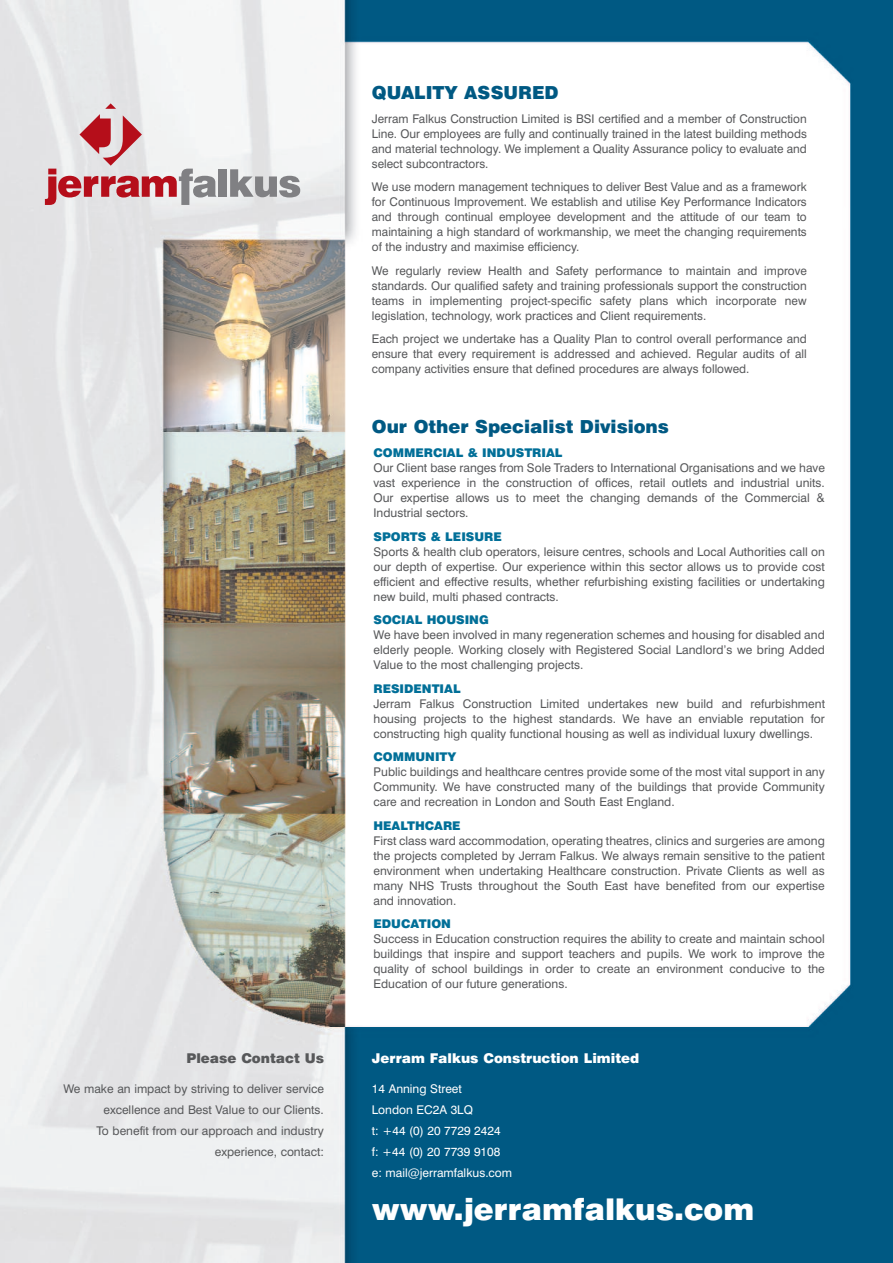
<style>
.page{position:relative;width:893px;height:1263px;background:#fff}
.page>*{position:absolute;margin:0;border:0;box-sizing:border-box;transform-origin:0 0}
.t1{font:900 30px "Swiss 721 BT";color:#fff}
.t2{font:900 18px "Swiss 721 BT";color:#005983}
.t3{font:900 13.5px "Swiss 721 BT";color:#fff}
.t4{font:900 13.5px "Swiss 721 BT";color:#57585a}
.t5{font:12px/15px "Swiss 721 BT";color:#57585a;text-align:justify}
.t6{font:900 12px "Swiss 721 BT";color:#016f98}
.t7{font:12px/21px "Swiss 721 BT";color:#fff}
</style>
<div class="page">
<img style="left:0;top:0;width:892px;height:1263px">
<div style="left:219px;top:169px;width:8px;height:28px;background:#808083"></div>
<svg style="left:230px;top:169px;width:70px;height:29px"></svg>
<svg style="left:45px;top:103px;width:171px;height:102px"></svg>
<p class="t4" style="left:186px;top:1053px;width:139px">Please Contact Us</p>
<p class="t5" style="left:63px;top:1079px;width:262px;line-height:21px;text-align:right">We make an impact by striving to deliver service excellence and Best Value to our Clients.<br>To benefit from our approach and industry experience, contact:</p>
<h2 class="t2" style="left:372px;top:87px;width:188px">QUALITY ASSURED</h2>
<p class="t5" style="left:372px;top:112px;width:436px">Jerram Falkus Construction Limited is BSI certified and a member of Construction Line. Our employees are fully and continually trained in the latest building methods and material technology. We implement a Quality Assurance policy to evaluate and select subcontractors.</p>
<p class="t5" style="left:372px;top:181px;width:436px">We use modern management techniques to deliver Best Value and as a framework for Continuous Improvement. We establish and utilise Key Performance Indicators and through continual employee development and the attitude of our team to maintaining a high standard of workmanship, we meet the changing requirements of the industry and maximise efficiency.</p>
<p class="t5" style="left:372px;top:264px;width:436px">We regularly review Health and Safety performance to maintain and improve standards. Our qualified safety and training professionals support the construction teams in implementing project-specific safety plans which incorporate new legislation, technology, work practices and Client requirements.</p>
<p class="t5" style="left:372px;top:333px;width:436px">Each project we undertake has a Quality Plan to control overall performance and ensure that every requirement is addressed and achieved. Regular audits of all company activities ensure that defined procedures are always followed.</p>
<h2 class="t2" style="left:372px;top:420px;width:298px">Our Other Specialist Divisions</h2>
<p class="t6" style="left:373px;top:448px;width:190px">COMMERCIAL &amp; INDUSTRIAL</p>
<p class="t5" style="left:373px;top:461px;width:453px">Our Client base ranges from Sole Traders to International Organisations and we have vast experience in the construction of offices, retail outlets and industrial units.<br>Our expertise allows us to meet the changing demands of the Commercial &amp; Industrial sectors.</p>
<p class="t6" style="left:373px;top:532px;width:130px">SPORTS &amp; LEISURE</p>
<p class="t5" style="left:373px;top:545px;width:453px">Sports &amp; health club operators, leisure centres, schools and Local Authorities call on our depth of expertise. Our experience within this sector allows us to provide cost efficient and effective results, whether refurbishing existing facilities or undertaking new build, multi phased contracts.</p>
<p class="t6" style="left:373px;top:615px;width:117px">SOCIAL HOUSING</p>
<p class="t5" style="left:373px;top:628px;width:453px">We have been involved in many regeneration schemes and housing for disabled and elderly people. Working closely with Registered Social Landlord’s we bring Added Value to the most challenging projects.</p>
<p class="t6" style="left:373px;top:684px;width:89px">RESIDENTIAL</p>
<p class="t5" style="left:373px;top:697px;width:453px">Jerram Falkus Construction Limited undertakes new build and refurbishment housing projects to the highest standards. We have an enviable reputation for constructing high quality functional housing as well as individual luxury dwellings.</p>
<p class="t6" style="left:373px;top:752px;width:84px">COMMUNITY</p>
<p class="t5" style="left:373px;top:765px;width:453px">Public buildings and healthcare centres provide some of the most vital support in any Community. We have constructed many of the buildings that provide Community care and recreation in London and South East England.</p>
<p class="t6" style="left:373px;top:821px;width:89px">HEALTHCARE</p>
<p class="t5" style="left:373px;top:834px;width:453px">First class ward accommodation, operating theatres, clinics and surgeries are among the projects completed by Jerram Falkus. We always remain sensitive to the patient environment when undertaking Healthcare construction. Private Clients as well as many NHS Trusts throughout the South East have benefited from our expertise and innovation.</p>
<p class="t6" style="left:373px;top:919px;width:79px">EDUCATION</p>
<p class="t5" style="left:373px;top:932px;width:453px">Success in Education construction requires the ability to create and maintain school buildings that inspire and support teachers and pupils. We work to improve the quality of school buildings in order to create an environment conducive to the Education of our future generations.</p>
<p class="t3" style="left:372px;top:1053px;width:269px">Jerram Falkus Construction Limited</p>
<p class="t7" style="left:372px;top:1079px;width:142px">14 Anning Street<br>London EC2A 3LQ<br>t: +44 (0) 20 7729 2424<br>f: +44 (0) 20 7739 9108 e: mail@jerramfalkus.com</p>
<h1 class="t1" style="left:372px;top:1198px;width:384px">www.jerramfalkus.com</h1>
</div>
